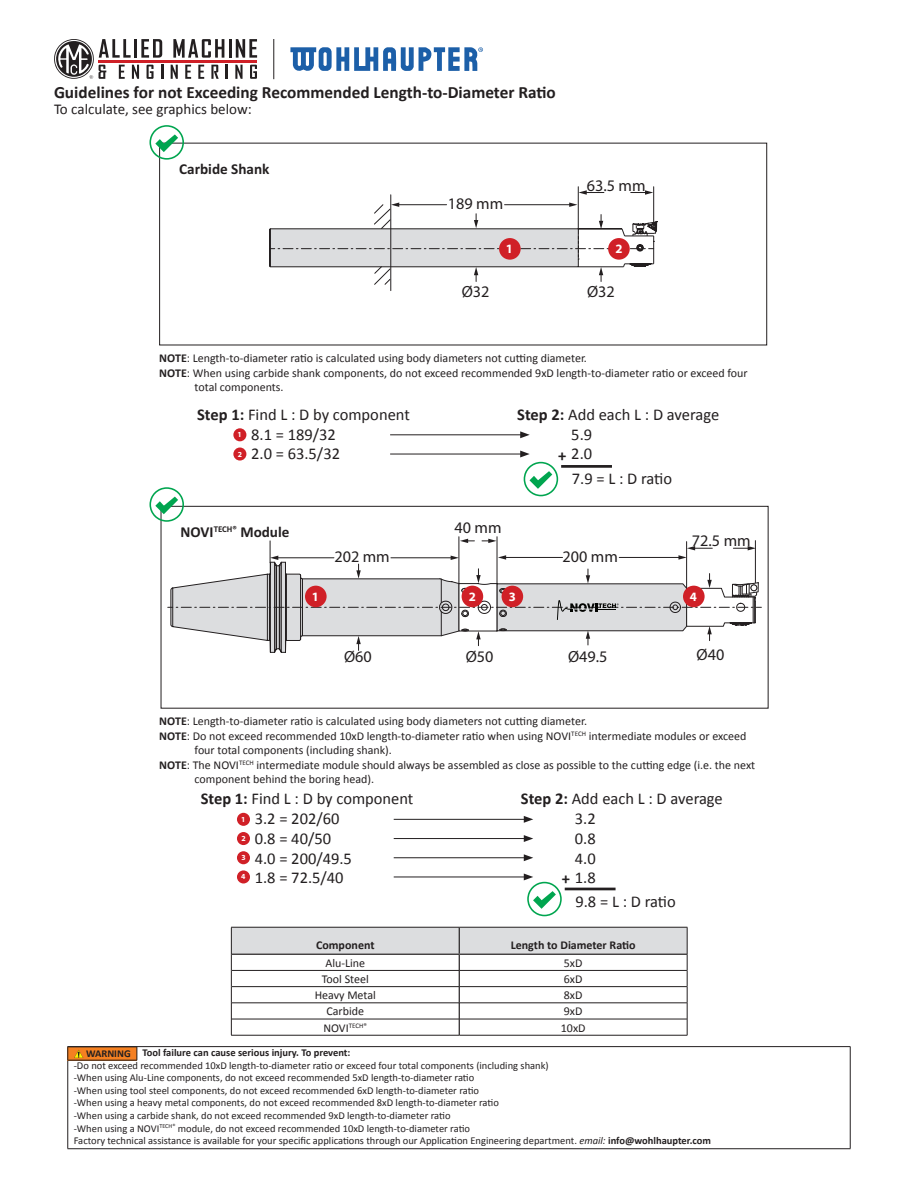
<style>
.page{position:relative;width:918px;height:1188px;background:#fff}
.page>*{position:absolute;margin:0;border:0;box-sizing:border-box;transform-origin:0 0}
.t1{font:700 17.25px "Calibri";color:#231f20}
.t2{font:16.5px/19.8px "Calibri";color:#231f20}
.t3{font:16.2px "Myriad Pro";color:#231f20}
.t4{font:700 15.15px "Calibri";color:#231f20}
.t5{font:15px "Calibri";color:#231f20}
.t6{font:700 12.75px "Myriad Pro";color:#fff}
.t7{font:12px "Calibri";color:#231f20}
.t8{font:700 12px "Calibri";color:#231f20}
.t9{font:10.5px/12.6px "Calibri";color:#231f20}
.t10{font:700 10.5px "Calibri";color:#231f20}
.t11{font:700 7.65px "Myriad Pro";color:#fff}
.t12{font:7.05px "Calibri";color:#231f20}
.s1{font-weight:700}
.s2{font-size:12px}
.s3{font-style:italic}
</style>
<div class="page">
<hr style="left:68px;top:1046px;width:782px;height:1px;background:#231f20">
<hr style="left:67px;top:1047px;width:1px;height:101px;background:#231f20">
<hr style="left:850px;top:1047px;width:1px;height:101px;background:#231f20">
<hr style="left:68px;top:1148px;width:782px;height:1px;background:#231f20">
<div style="left:68px;top:1047px;width:69px;height:13px;background:#f58021"></div>
<hr style="left:68px;top:1047px;width:69px;height:1px;background:#231f20">
<svg style="left:67px;top:1047px;width:1px;height:13px"></svg>
<svg style="left:137px;top:1047px;width:1px;height:13px"></svg>
<hr style="left:68px;top:1060px;width:69px;height:1px;background:#231f20">
<svg style="left:74px;top:1050px;width:9px;height:8px"></svg>
<hr style="left:273px;top:39px;width:1px;height:40px;background:#231f20">
<svg style="left:290px;top:47px;width:193px;height:24px"></svg>
<svg style="left:171px;top:65px;width:7px;height:14px"></svg>
<svg style="left:185px;top:65px;width:6px;height:14px"></svg>
<svg style="left:198px;top:65px;width:6px;height:14px"></svg>
<svg style="left:211px;top:65px;width:8px;height:14px"></svg>
<svg style="left:226px;top:65px;width:2px;height:14px"></svg>
<svg style="left:235px;top:65px;width:8px;height:14px"></svg>
<svg style="left:250px;top:65px;width:7px;height:14px"></svg>
<hr style="left:99px;top:60px;width:158px;height:2px;background:#cf2027">
<svg style="left:54px;top:39px;width:109px;height:40px"></svg>
<svg style="left:173px;top:39px;width:84px;height:19px"></svg>
<svg style="left:231px;top:927px;width:457px;height:108px"></svg>
<hr style="left:231px;top:1035px;width:228px;height:1px;background:#231f20">
<hr style="left:459px;top:1035px;width:228px;height:1px;background:#231f20">
<hr style="left:232px;top:970px;width:227px;height:1px;background:#231f20">
<hr style="left:459px;top:970px;width:228px;height:1px;background:#231f20">
<hr style="left:565px;top:888px;width:51px;height:2px;background:#231f20">
<div style="left:237px;top:813px;width:13px;height:13px;background:#d02027;border-radius:50%"></div>
<div style="left:237px;top:832px;width:13px;height:13px;background:#d02027;border-radius:50%"></div>
<div style="left:237px;top:851px;width:13px;height:13px;background:#d02027;border-radius:50%"></div>
<div style="left:237px;top:870px;width:13px;height:13px;background:#d02027;border-radius:50%"></div>
<hr style="left:394px;top:819px;width:132px;height:1px;background:#231f20">
<svg style="left:524px;top:816px;width:9px;height:7px"></svg>
<hr style="left:394px;top:877px;width:132px;height:1px;background:#231f20">
<hr style="left:394px;top:857px;width:132px;height:1px;background:#231f20">
<svg style="left:524px;top:854px;width:9px;height:7px"></svg>
<hr style="left:394px;top:838px;width:132px;height:1px;background:#231f20">
<svg style="left:524px;top:835px;width:9px;height:7px"></svg>
<svg style="left:524px;top:874px;width:38px;height:42px"></svg>
<div style="left:233px;top:428px;width:13px;height:13px;background:#d02027;border-radius:50%"></div>
<div style="left:233px;top:448px;width:13px;height:13px;background:#d02027;border-radius:50%"></div>
<hr style="left:390px;top:434px;width:133px;height:1px;background:#231f20">
<svg style="left:520px;top:431px;width:10px;height:7px"></svg>
<svg style="left:149px;top:451px;width:612px;height:204px"></svg>
<hr style="left:578px;top:187px;width:1px;height:47px;background:#231f20">
<hr style="left:653px;top:187px;width:1px;height:40px;background:#231f20">
<svg style="left:579px;top:190px;width:25px;height:5px"></svg>
<svg style="left:631px;top:190px;width:22px;height:5px"></svg>
<hr style="left:391px;top:195px;width:1px;height:96px;background:#231f20">
<svg style="left:269px;top:203px;width:388px;height:82px"></svg>
<svg style="left:149px;top:125px;width:35px;height:35px"></svg>
<div style="left:499px;top:238px;width:22px;height:22px;background:#d02027;border-radius:50%"></div>
<div style="left:608px;top:238px;width:22px;height:22px;background:#d02027;border-radius:50%"></div>
<h1 class="t1" style="left:54px;top:80px;width:503px">Guidelines for not Exceeding Recommended Length-to-Diameter Ratio</h1>
<h3 class="t5" style="left:54px;top:98px;width:199px">To calculate, see graphics below:</h3>
<h3 class="t4" style="left:179px;top:158px;width:92px">Carbide Shank</h3>
<h3 class="t3" style="left:448px;top:194px;width:57px">189 mm</h3>
<h3 class="t3" style="left:587px;top:175px;width:60px">63.5 mm</h3>
<p class="t6" style="left:506px;top:240px;width:9px">1</p>
<p class="t6" style="left:615px;top:240px;width:9px">2</p>
<h3 class="t3" style="left:462px;top:282px;width:29px">Ø32</h3>
<h3 class="t3" style="left:587px;top:282px;width:29px">Ø32</h3>
<p class="t7" style="left:159px;top:350px;width:429px"><span class="s1">NOTE</span>: Length-to-diameter ratio is calculated using body diameters not cutting diameter.</p>
<p class="t7" style="left:159px;top:364px;width:590px"><span class="s1">NOTE</span>: When using carbide shank components, do not exceed recommended 9xD length-to-diameter ratio or exceed four</p>
<p class="t7" style="left:195px;top:379px;width:91px">total components.</p>
<h2 class="t2" style="left:251px;top:404px;width:160px;text-indent:-54px"><span class="s1">Step 1:</span> Find L : D by component<br>8.1 = 189/32<br>2.0 = 63.5/32</h2>
<h2 class="t2" style="left:517px;top:404px;width:203px"><span class="s1">Step 2:</span> Add each L : D average</h2>
<h2 class="t2" style="left:571px;top:424px;width:22px">5.9</h2>
<h2 class="t2" style="left:558px;top:444px;width:36px"><span class="s1">+</span> 2.0</h2>
<h2 class="t2" style="left:572px;top:468px;width:102px">7.9 = L : D ratio</h2>
<p class="t11" style="left:237px;top:430px;width:6px">1</p>
<p class="t11" style="left:238px;top:449px;width:6px">2</p>
<h3 class="t4" style="left:181px;top:522px;width:110px">NOVI<sup>TECH®</sup> Module</h3>
<h3 class="t3" style="left:334px;top:547px;width:57px">202 mm</h3>
<h3 class="t3" style="left:455px;top:517px;width:49px">40 mm</h3>
<h3 class="t3" style="left:563px;top:546px;width:57px">200 mm</h3>
<h3 class="t3" style="left:692px;top:531px;width:60px">72.5 mm</h3>
<p class="t6" style="left:312px;top:588px;width:9px">1</p>
<p class="t6" style="left:469px;top:588px;width:9px">2</p>
<p class="t6" style="left:509px;top:588px;width:9px">3</p>
<p class="t6" style="left:690px;top:588px;width:9px">4</p>
<h3 class="t3" style="left:344px;top:647px;width:29px">Ø60</h3>
<h3 class="t3" style="left:466px;top:647px;width:29px">Ø50</h3>
<h3 class="t3" style="left:568px;top:646px;width:41px">Ø49.5</h3>
<h3 class="t3" style="left:697px;top:644px;width:29px">Ø40</h3>
<p class="t7" style="left:159px;top:713px;width:429px"><span class="s1">NOTE</span>: Length-to-diameter ratio is calculated using body diameters not cutting diameter.</p>
<p class="t7" style="left:159px;top:727px;width:589px"><span class="s1">NOTE</span>: Do not exceed recommended 10xD length-to-diameter ratio when using NOVI<sup>TECH</sup> intermediate modules or exceed</p>
<p class="t7" style="left:195px;top:742px;width:199px">four total components (including shank).</p>
<p class="t7" style="left:159px;top:756px;width:597px"><span class="s1">NOTE</span>: The NOVI<sup>TECH</sup> intermediate module should always be assembled as close as possible to the cutting edge (i.e. the next</p>
<p class="t7" style="left:195px;top:771px;width:181px">component behind the boring head).</p>
<h2 class="t2" style="left:255px;top:788px;width:160px;text-indent:-54px"><span class="s1">Step 1:</span> Find L : D by component<br>3.2 = 202/60<br>0.8 = 40/50<br>4.0 = 200/49.5<br>1.8 = 72.5/40</h2>
<h2 class="t2" style="left:521px;top:788px;width:203px"><span class="s1">Step 2:</span> Add each L : D average</h2>
<h2 class="t2" style="left:575px;top:808px;width:22px">3.2</h2>
<h2 class="t2" style="left:575px;top:828px;width:22px">0.8</h2>
<h2 class="t2" style="left:575px;top:848px;width:22px">4.0</h2>
<h2 class="t2" style="left:562px;top:868px;width:36px"><span class="s1">+</span> 1.8</h2>
<h2 class="t2" style="left:575px;top:891px;width:102px">9.8 = L : D ratio</h2>
<p class="t11" style="left:241px;top:814px;width:6px">1</p>
<p class="t11" style="left:241px;top:833px;width:6px">2</p>
<p class="t11" style="left:241px;top:853px;width:6px">3</p>
<p class="t11" style="left:241px;top:872px;width:6px">4</p>
<p class="t8" style="left:316px;top:936px;width:60px">Component</p>
<p class="t8" style="left:511px;top:936px;width:126px">Length to Diameter Ratio</p>
<p class="t7" style="left:325px;top:955px;width:41px">Alu-Line</p>
<p class="t7" style="left:564px;top:955px;width:20px">5xD</p>
<p class="t7" style="left:322px;top:971px;width:49px">Tool Steel</p>
<p class="t7" style="left:564px;top:971px;width:20px">6xD</p>
<p class="t7" style="left:315px;top:987px;width:63px">Heavy Metal</p>
<p class="t7" style="left:564px;top:987px;width:20px">8xD</p>
<p class="t7" style="left:326px;top:1003px;width:39px">Carbide</p>
<p class="t7" style="left:564px;top:1003px;width:20px">9xD</p>
<p class="t12" style="left:323px;top:1020px;width:45px"><span class="s2">NOVI</span>TECH®</p>
<p class="t7" style="left:561px;top:1019px;width:26px">10xD</p>
<p class="t10" style="left:143px;top:1045px;width:209px">Tool failure can cause serious injury. To prevent:</p>
<p class="t9" style="left:74px;top:1059px;width:639px">-Do not exceed recommended 10xD length-to-diameter ratio or exceed four total components (including shank)<br>-When using Alu-Line components, do not exceed recommended 5xD length-to-diameter ratio<br>-When using tool steel components, do not exceed recommended 6xD length-to-diameter ratio<br>-When using a heavy metal components, do not exceed recommended 8xD length-to-diameter ratio<br>-When using a carbide shank, do not exceed recommended 9xD length-to-diameter ratio<br>-When using a NOVI<sup>TECH®</sup> module, do not exceed recommended 10xD length-to-diameter ratio<br>Factory technical assistance is available for your specific applications through our Application Engineering department. <span class="s3">email:</span> <span class="s1">info@wohlhaupter.com</span></p>
<p class="t10" style="left:86px;top:1046px;width:46px">WARNING</p>
</div>
